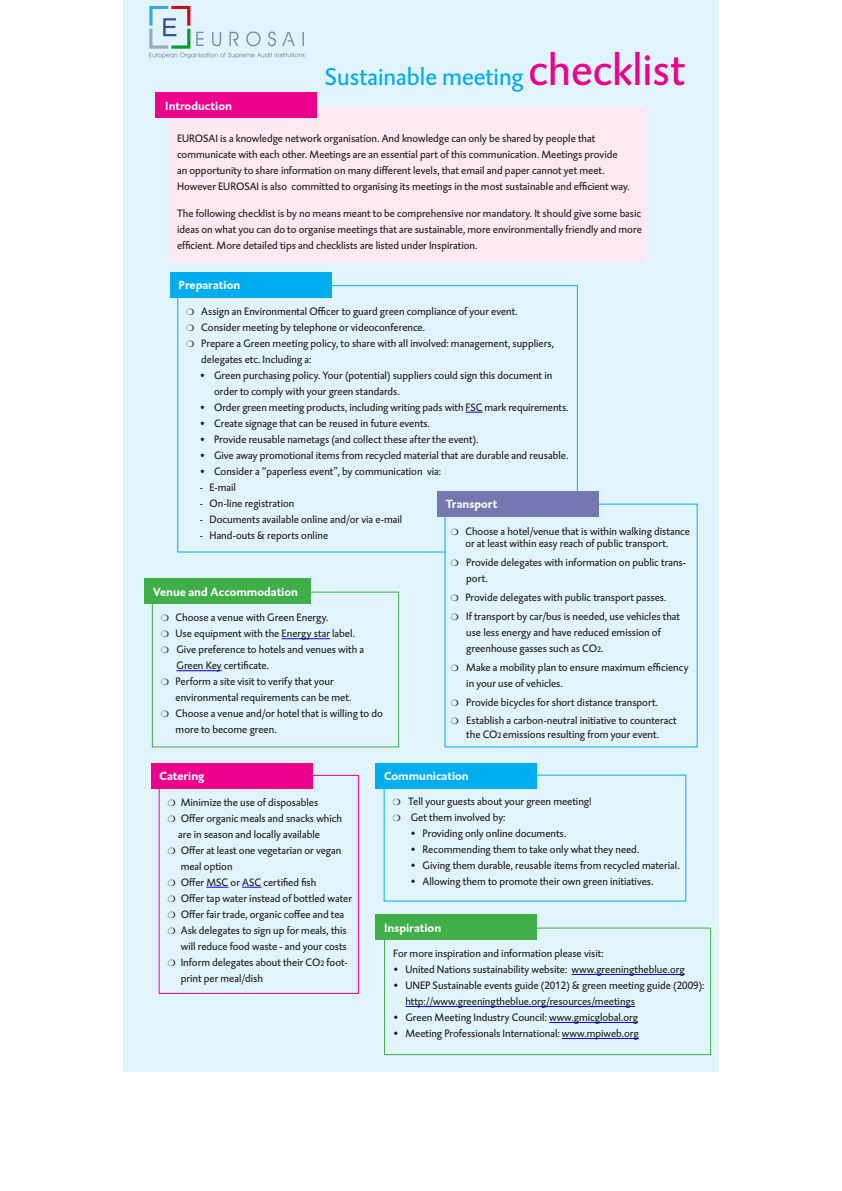
<style>
.page{position:relative;width:842px;height:1191px;background:#fff}
.page>*{position:absolute;margin:0;border:0;box-sizing:border-box;transform-origin:0 0}
.t1{font:25px "DTL Caspari T";color:#00aeef}
.t2{font:700 12px "DTL Caspari ST";color:#fff}
.t3{font:11px/16px "DTL Caspari T";color:#231f20}
.s1{font-size:46px;color:#ed028c}
.s2{font-size:8px}
</style>
<div class="page">
<div style="left:123px;top:0;width:596px;height:1071px;background:#e1f4fc"></div>
<div style="left:171px;top:107px;width:476px;height:155px;background:#fce9f1"></div>
<div style="left:155px;top:93px;width:161px;height:25px;background:#ed028c"></div>
<svg style="left:466px;top:412px;width:16px;height:1px"></svg>
<div style="left:170px;top:272px;width:162px;height:25px;background:#00aeef"></div>
<div style="left:437px;top:491px;width:162px;height:25px;background:#7477b0"></div>
<hr style="left:282px;top:638px;width:48px;height:1px;background:#00f">
<hr style="left:176px;top:670px;width:46px;height:1px;background:#00f">
<div style="left:152px;top:592px;width:247px;height:155px;border:1px solid #40ae49"></div>
<div style="left:145px;top:578px;width:166px;height:26px;background:#40ae49"></div>
<hr style="left:572px;top:974px;width:113px;height:1px;background:#00f">
<hr style="left:405px;top:1006px;width:230px;height:1px;background:#00f">
<hr style="left:549px;top:1022px;width:89px;height:1px;background:#00f">
<hr style="left:562px;top:1038px;width:77px;height:1px;background:#00f">
<div style="left:384px;top:927px;width:327px;height:127px;border:1px solid #40ae49"></div>
<svg style="left:206px;top:887px;width:22px;height:1px"></svg>
<svg style="left:242px;top:887px;width:19px;height:1px"></svg>
<div style="left:159px;top:775px;width:200px;height:218px;border:1px solid #ed028c"></div>
<div style="left:151px;top:763px;width:162px;height:25px;background:#ed028c"></div>
<div style="left:376px;top:763px;width:161px;height:25px;background:#00aeef"></div>
<div style="left:376px;top:914px;width:161px;height:26px;background:#40ae49"></div>
<img style="left:149px;top:5px;width:156px;height:54px">
<p class="t2" style="left:165px;top:98px;width:68px">Introduction</p>
<p class="t1" style="left:325px;top:60px;width:362px">Sustainable meeting <span class="s1">checklist</span></p>
<p class="t3" style="left:177px;top:131px;width:454px">EUROSAI is a knowledge network organisation. And knowledge can only be shared by people that communicate with each other. Meetings are an essential part of this communication. Meetings provide an opportunity to share information on many different levels, that email and paper cannot yet meet.<br>However EUROSAI is also committed to organising its meetings in the most sustainable and efficient way.</p>
<p class="t3" style="left:177px;top:205px;width:466px;text-align:justify">The following checklist is by no means meant to be comprehensive nor mandatory. It should give some basic ideas on what you can do to organise meetings that are sustainable, more environmentally friendly and more efficient. More detailed tips and checklists are listed under Inspiration.</p>
<p class="t2" style="left:179px;top:277px;width:63px">Preparation</p>
<p class="t3" style="left:187px;top:303px;width:333px">❍ Assign an Environmental Officer to guard green compliance of your event.</p>
<p class="t3" style="left:187px;top:319px;width:240px">❍ Consider meeting by telephone or videoconference.</p>
<p class="t3" style="left:201px;top:335px;width:354px;text-indent:-15px">❍ Prepare a Green meeting policy, to share with all involved: management, suppliers, delegates etc. Including a:</p>
<p class="t3" style="left:214px;top:367px;width:340px;text-indent:-14px">• Green purchasing policy. Your (potential) suppliers could sign this document in order to comply with your green standards.</p>
<p class="t3" style="left:200px;top:399px;width:370px">• Order green meeting products, including writing pads with FSC mark requirements.</p>
<p class="t3" style="left:200px;top:415px;width:232px">• Create signage that can be reused in future events.</p>
<p class="t3" style="left:200px;top:431px;width:280px">• Provide reusable nametags (and collect these after the event).</p>
<p class="t3" style="left:200px;top:447px;width:370px">• Give away promotional items from recycled material that are durable and reusable.</p>
<p class="t3" style="left:200px;top:463px;width:243px">• Consider a “paperless event”, by communication via:</p>
<p class="t3" style="left:200px;top:479px;width:38px">- E-mail</p>
<p class="t3" style="left:200px;top:495px;width:96px">- On-line registration</p>
<p class="t3" style="left:200px;top:511px;width:204px">- Documents available online and/or via e-mail</p>
<p class="t3" style="left:200px;top:527px;width:130px">- Hand-outs &amp; reports online</p>
<p class="t2" style="left:446px;top:496px;width:53px">Transport</p>
<p class="t3" style="left:465px;top:524px;width:226px;line-height:12.7px;text-indent:-14px">❍ Choose a hotel/venue that is within walking distance or at least within easy reach of public transport.</p>
<p class="t3" style="left:466px;top:554px;width:221px;text-indent:-15px">❍ Provide delegates with information on public trans&shy;port.</p>
<p class="t3" style="left:451px;top:589px;width:217px">❍ Provide delegates with public transport passes.</p>
<p class="t3" style="left:466px;top:608px;width:215px;text-indent:-15px">❍ If transport by car/bus is needed, use vehicles that use less energy and have reduced emission of greenhouse gasses such as CO<span class="s2">2</span>.</p>
<p class="t3" style="left:466px;top:659px;width:224px;text-indent:-15px">❍ Make a mobility plan to ensure maximum efficiency in your use of vehicles.</p>
<p class="t3" style="left:451px;top:693px;width:209px">❍ Provide bicycles for short distance transport.</p>
<p class="t3" style="left:451px;top:713px;width:227px;line-height:13.8px;text-align:center">❍ Establish a carbon-neutral initiative to counteract the CO<span class="s2">2</span> emissions resulting from your event.</p>
<p class="t2" style="left:153px;top:584px;width:146px">Venue and Accommodation</p>
<p class="t3" style="left:161px;top:609px;width:169px">❍ Choose a venue with Green Energy.</p>
<p class="t3" style="left:161px;top:625px;width:195px">❍ Use equipment with the Energy star label.</p>
<p class="t3" style="left:176px;top:641px;width:189px;text-indent:-15px">❍ Give preference to hotels and venues with a<br>Green Key certificate.</p>
<p class="t3" style="left:176px;top:673px;width:177px;text-indent:-14px">❍ Perform a site visit to verify that your environmental requirements can be met.</p>
<p class="t3" style="left:176px;top:705px;width:209px;text-indent:-14px">❍ Choose a venue and/or hotel that is willing to do more to become green.</p>
<p class="t2" style="left:159px;top:768px;width:47px">Catering</p>
<p class="t2" style="left:384px;top:768px;width:86px">Communication</p>
<p class="t3" style="left:168px;top:794px;width:152px">❍ Minimize the use of disposables</p>
<p class="t3" style="left:178px;top:810px;width:165px;text-indent:-10px">❍ Offer organic meals and snacks which are in season and locally available</p>
<p class="t3" style="left:181px;top:842px;width:162px;text-indent:-13px">❍ Offer at least one vegetarian or vegan meal option</p>
<p class="t3" style="left:168px;top:874px;width:150px">❍ Offer MSC or ASC certified fish</p>
<p class="t3" style="left:168px;top:890px;width:186px">❍ Offer tap water instead of bottled water</p>
<p class="t3" style="left:168px;top:906px;width:178px">❍ Offer fair trade, organic coffee and tea</p>
<p class="t3" style="left:168px;top:922px;width:180px;text-align:right">❍ Ask delegates to sign up for meals, this will reduce food waste - and your costs</p>
<p class="t3" style="left:181px;top:954px;width:168px;text-indent:-13px">❍ Inform delegates about their CO<span class="s2">2</span> foot&shy;print per meal/dish</p>
<p class="t3" style="left:393px;top:793px;width:200px">❍ Tell your guests about your green meeting!</p>
<p class="t3" style="left:393px;top:809px;width:114px">❍ Get them involved by:</p>
<p class="t3" style="left:410px;top:825px;width:157px">• Providing only online documents.</p>
<p class="t3" style="left:410px;top:841px;width:230px">• Recommending them to take only what they need.</p>
<p class="t3" style="left:410px;top:857px;width:271px">• Giving them durable, reusable items from recycled material.</p>
<p class="t3" style="left:410px;top:873px;width:244px">• Allowing them to promote their own green initiatives.</p>
<p class="t2" style="left:384px;top:919px;width:59px">Inspiration</p>
<p class="t3" style="left:393px;top:945px;width:212px">For more inspiration and information please visit:</p>
<p class="t3" style="left:393px;top:961px;width:293px">• United Nations sustainability website: www.greeningtheblue.org</p>
<p class="t3" style="left:405px;top:977px;width:301px;text-indent:-12px">• UNEP Sustainable events guide (2012) &amp; green meeting guide (2009): http://www.greeningtheblue.org/resources/meetings</p>
<p class="t3" style="left:393px;top:1009px;width:246px">• Green Meeting Industry Council: www.gmicglobal.org</p>
<p class="t3" style="left:393px;top:1025px;width:247px">• Meeting Professionals International: www.mpiweb.org</p>
</div>
